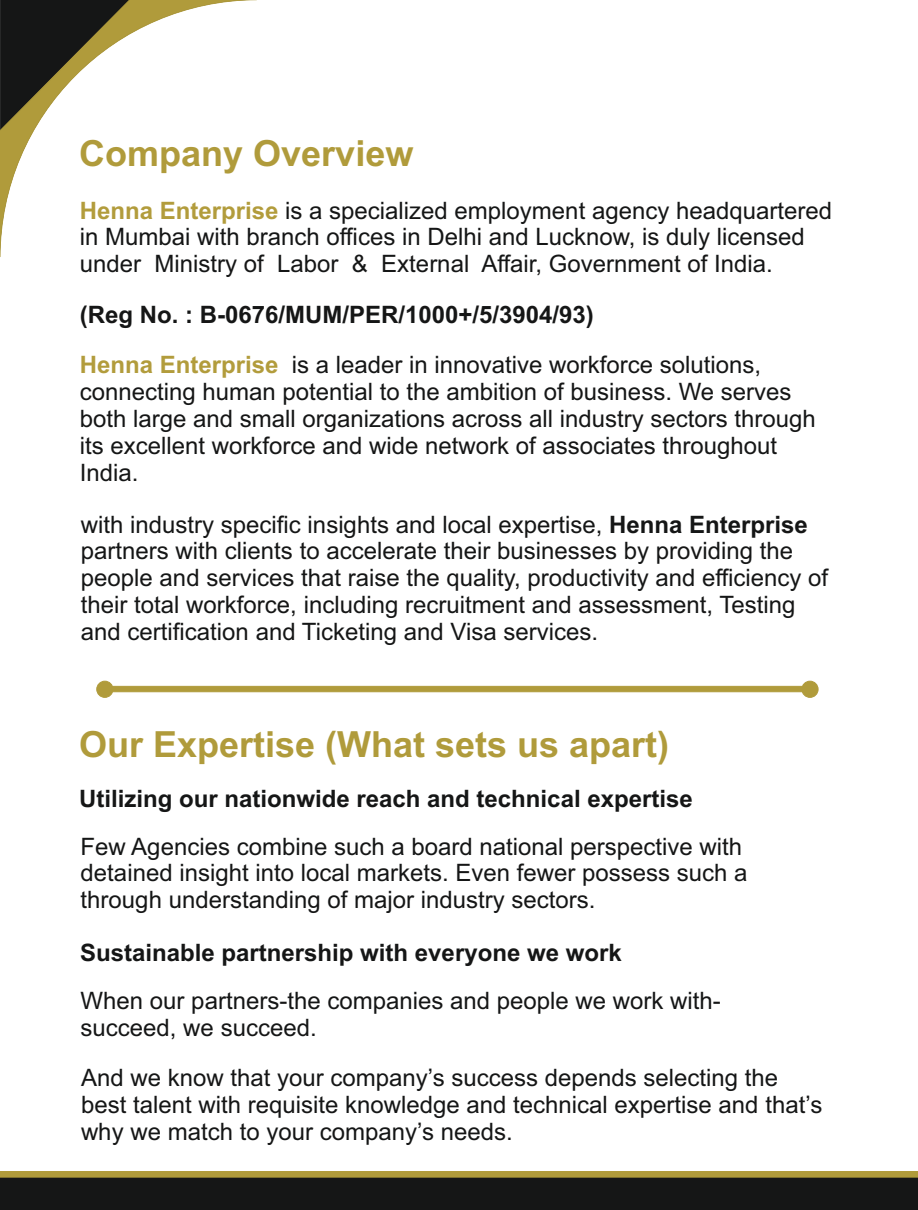
<style>
.page{position:relative;width:918px;height:1210px;background:#fff}
.page>*{position:absolute;margin:0;border:0;box-sizing:border-box;transform-origin:0 0}
.t1{font:700 36px "Arial";color:#b09b3b}
.t2{font:24px/26.8px "Arial";color:#151616}
.t3{font:700 24px "Arial";color:#151616}
.s1{font-weight:700;color:#b29c3c}
.s2{font-weight:700}
</style>
<div class="page">
<div style="left:0;top:1171px;width:918px;height:38px;background:#151616"></div>
<div style="left:0;top:1171px;width:918px;height:39px;border:1px solid #151616"></div>
<div style="left:0;top:1171px;width:918px;height:6px;background:#b09b3b"></div>
<svg style="left:112px;top:685px;width:691px;height:7px;background:#baa855"></svg>
<div style="left:96px;top:681px;width:17px;height:17px;background:#b09b3b;border:1px solid #b09b3b;border-radius:50%"></div>
<div style="left:802px;top:681px;width:16px;height:17px;background:#b09b3b;border:1px solid #b09b3b;border-radius:50%"></div>
<svg style="left:0;top:0;width:257px;height:257px"></svg>
<h1 class="t1" style="left:79px;top:140px;width:336px">Company Overview</h1>
<p class="t2" style="left:80px;top:199px;width:754px"><span class="s1">Henna Enterprise</span> is a specialized employment agency headquartered in Mumbai with branch offices in Delhi and Lucknow, is duly licensed under Ministry of Labor &amp; External Affair, Government of India.</p>
<p class="t3" style="left:80px;top:305px;width:516px">(Reg No. : B-0676/MUM/PER/1000+/5/3904/93)</p>
<p class="t2" style="left:80px;top:354px;width:738px"><span class="s1">Henna Enterprise</span> is a leader in innovative workforce solutions, connecting human potential to the ambition of business. We serves both large and small organizations across all industry sectors through its excellent workforce and wide network of associates throughout India.</p>
<p class="t2" style="left:81px;top:513px;width:749px">with industry specific insights and local expertise, <span class="s2">Henna Enterprise </span>partners with clients to accelerate their businesses by providing the people and services that raise the quality, productivity and efficiency of their total workforce, including recruitment and assessment, Testing and certification and Ticketing and Visa services.</p>
<h1 class="t1" style="left:79px;top:731px;width:592px">Our Expertise (What sets us apart)</h1>
<p class="t3" style="left:79px;top:789px;width:615px">Utilizing our nationwide reach and technical expertise</p>
<p class="t2" style="left:81px;top:835px;width:668px">Few Agencies combine such a board national perspective with detained insight into local markets. Even fewer possess such a through understanding of major industry sectors.</p>
<p class="t3" style="left:80px;top:943px;width:543px">Sustainable partnership with everyone we work</p>
<p class="t2" style="left:81px;top:989px;width:642px">When our partners-the companies and people we work with&shy;succeed, we succeed.</p>
<p class="t2" style="left:81px;top:1066px;width:743px">And we know that your company’s success depends selecting the best talent with requisite knowledge and technical expertise and that’s why we match to your company’s needs.</p>
</div>
